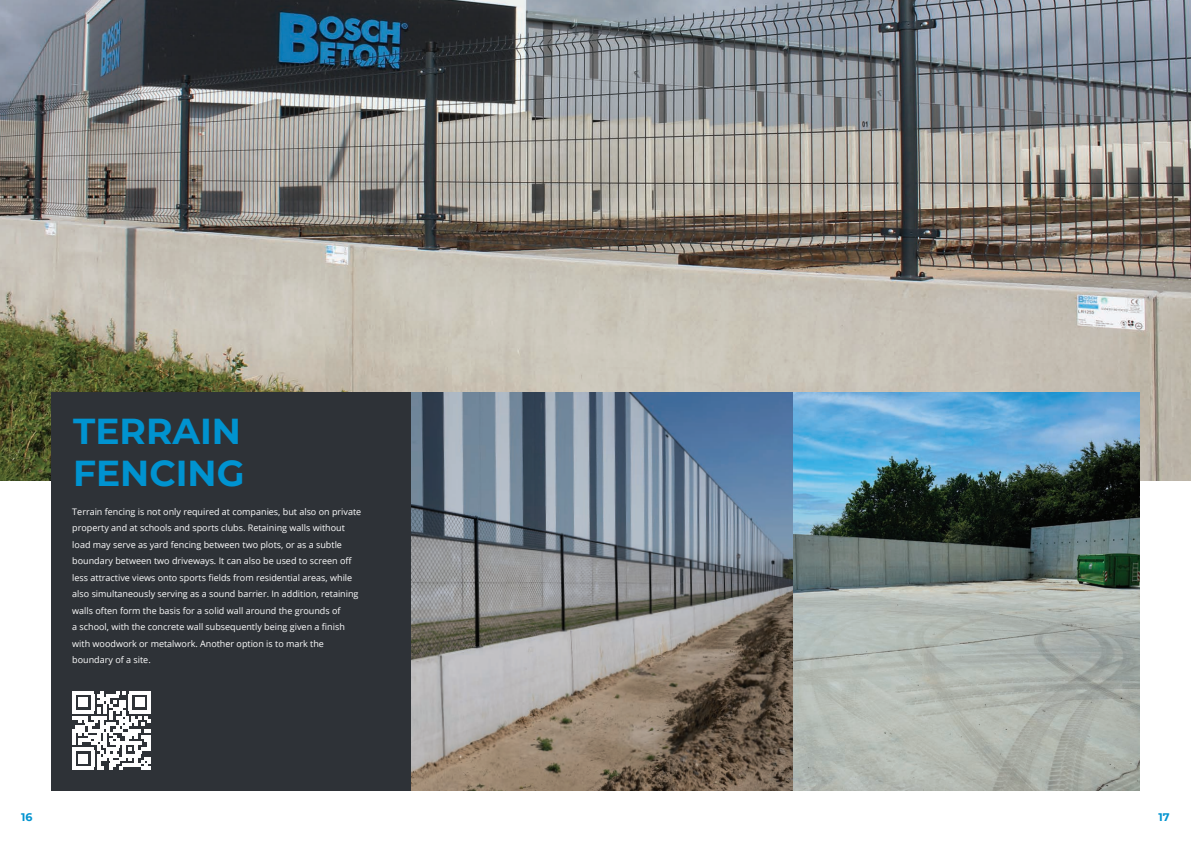
<style>
.page{position:relative;width:1191px;height:842px;background:#fff}
.page>*{position:absolute;margin:0;border:0;box-sizing:border-box;transform-origin:0 0}
.t1{font:700 36px/42px "Montserrat";color:#0093d0}
.t2{font:700 11px "Montserrat";color:#0093d0}
.t3{font:9px/16.5px "Open Sans";color:#fff}
</style>
<div class="page">
<img style="left:0;top:0;width:1191px;height:481px">
<img style="left:410px;top:393px;width:730px;height:398px">
<div style="left:51px;top:393px;width:359px;height:398px;background:#2e3237"></div>
<svg style="left:72px;top:691px;width:78px;height:79px"></svg>
<hr style="left:72px;top:766px;width:22px;height:4px;background:#fff">
<div style="left:79px;top:754px;width:9px;height:9px;background:#fff"></div>
<h1 class="t1" style="left:73px;top:411px;width:173px">TERRAIN<br>FENCING</h1>
<p class="t3" style="left:72px;top:504px;width:290px">Terrain fencing is not only required at companies, but also on private property and at schools and sports clubs. Retaining walls without load may serve as yard fencing between two plots, or as a subtle boundary between two driveways. It can also be used to screen off less attractive views onto sports fields from residential areas, while also simultaneously serving as a sound barrier. In addition, retaining walls often form the basis for a solid wall around the grounds of<br>a school, with the concrete wall subsequently being given a finish with woodwork or metalwork. Another option is to mark the boundary of a site.</p>
<p class="t2" style="left:21px;top:811px;width:13px">16</p>
<p class="t2" style="left:1158px;top:811px;width:13px">17</p>
</div>
